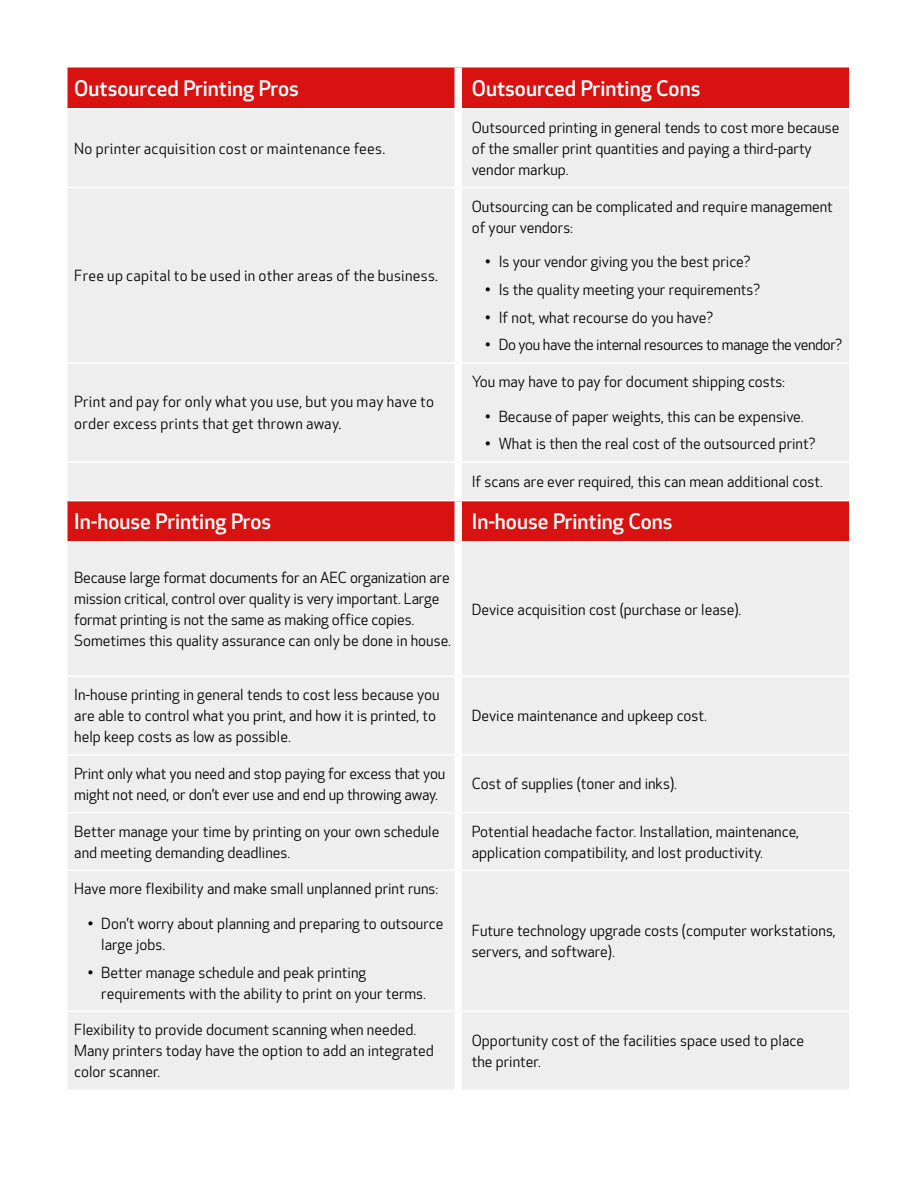
<style>
.page{position:relative;width:918px;height:1188px;background:#fff}
.page>*{position:absolute;margin:0;border:0;box-sizing:border-box;transform-origin:0 0}
.t1{font:500 21px "Optic Sans 301";color:#fff}
.t2{font:15px/21px "Optic Sans 201";color:#000001}
.t3{font:15px/22.5px "Apex New";letter-spacing:.02em;color:#000001}
.t4{font:15px "Optic Sans 201";letter-spacing:-.025em;color:#000001}
</style>
<div class="page">
<div style="left:68px;top:68px;width:781px;height:473px;background:#d81210"></div>
<div style="left:68px;top:110px;width:781px;height:390px;background:#eee"></div>
<div style="left:68px;top:543px;width:781px;height:546px;background:#eee"></div>
<div style="left:454px;top:68px;width:8px;height:40px;background:#fff"></div>
<div style="left:454px;top:110px;width:8px;height:77px;background:#fff"></div>
<div style="left:454px;top:188px;width:8px;height:174px;background:#fff"></div>
<div style="left:454px;top:364px;width:8px;height:97px;background:#fff"></div>
<div style="left:454px;top:463px;width:8px;height:37px;background:#fff"></div>
<div style="left:454px;top:501px;width:8px;height:40px;background:#fff"></div>
<div style="left:454px;top:543px;width:8px;height:132px;background:#fff"></div>
<div style="left:454px;top:677px;width:8px;height:77px;background:#fff"></div>
<div style="left:454px;top:756px;width:8px;height:56px;background:#fff"></div>
<div style="left:454px;top:813px;width:8px;height:57px;background:#fff"></div>
<div style="left:454px;top:871px;width:8px;height:140px;background:#fff"></div>
<div style="left:454px;top:1012px;width:8px;height:77px;background:#fff"></div>
<hr style="left:68px;top:108px;width:390px;height:2px;background:#fff">
<hr style="left:458px;top:108px;width:391px;height:2px;background:#fff">
<hr style="left:68px;top:187px;width:390px;height:1px;background:#fff">
<hr style="left:458px;top:187px;width:391px;height:1px;background:#fff">
<hr style="left:68px;top:362px;width:390px;height:2px;background:#fff">
<hr style="left:458px;top:362px;width:391px;height:2px;background:#fff">
<hr style="left:68px;top:461px;width:390px;height:2px;background:#fff">
<hr style="left:458px;top:461px;width:391px;height:2px;background:#fff">
<hr style="left:68px;top:500px;width:390px;height:1px;background:#fff">
<hr style="left:458px;top:500px;width:391px;height:1px;background:#fff">
<hr style="left:68px;top:675px;width:390px;height:2px;background:#fff">
<hr style="left:458px;top:675px;width:391px;height:2px;background:#fff">
<hr style="left:68px;top:754px;width:390px;height:2px;background:#fff">
<hr style="left:458px;top:754px;width:391px;height:2px;background:#fff">
<hr style="left:68px;top:812px;width:390px;height:1px;background:#fff">
<hr style="left:458px;top:812px;width:391px;height:1px;background:#fff">
<hr style="left:68px;top:870px;width:390px;height:1px;background:#fff">
<hr style="left:458px;top:870px;width:391px;height:1px;background:#fff">
<hr style="left:68px;top:1011px;width:390px;height:1px;background:#fff">
<hr style="left:458px;top:1011px;width:391px;height:1px;background:#fff">
<h1 class="t1" style="left:74px;top:76px;width:226px">Outsourced Printing Pros</h1>
<h1 class="t1" style="left:472px;top:76px;width:230px">Outsourced Printing Cons</h1>
<p class="t3" style="left:74px;top:137px;width:313px">No printer acquisition cost or maintenance fees.</p>
<p class="t3" style="left:74px;top:264px;width:365px">Free up capital to be used in other areas of the business.</p>
<p class="t3" style="left:74px;top:390px;width:361px">Print and pay for only what you use, but you may have to order excess prints that get thrown away.</p>
<p class="t2" style="left:472px;top:117px;width:369px">Outsourced printing in general tends to cost more because of the smaller print quantities and paying a third-party vendor markup.</p>
<p class="t2" style="left:472px;top:196px;width:363px">Outsourcing can be complicated and require management of your vendors:</p>
<p class="t2" style="left:485px;top:252px;width:267px">• Is your vendor giving you the best price?</p>
<p class="t2" style="left:485px;top:279px;width:276px">• Is the quality meeting your requirements?</p>
<p class="t2" style="left:485px;top:307px;width:229px">• If not, what recourse do you have?</p>
<p class="t4" style="left:485px;top:336px;width:359px">• Do you have the internal resources to manage the vendor?</p>
<p class="t2" style="left:472px;top:372px;width:315px">You may have to pay for document shipping costs:</p>
<p class="t2" style="left:485px;top:406px;width:320px">• Because of paper weights, this can be expensive.</p>
<p class="t2" style="left:485px;top:434px;width:332px">• What is then the real cost of the outsourced print?</p>
<p class="t2" style="left:472px;top:472px;width:353px">If scans are ever required, this can mean additional cost.</p>
<h1 class="t1" style="left:74px;top:510px;width:199px">In-house Printing Pros</h1>
<h1 class="t1" style="left:472px;top:510px;width:202px">In-house Printing Cons</h1>
<p class="t2" style="left:74px;top:568px;width:378px">Because large format documents for an AEC organization are mission critical, control over quality is very important. Large format printing is not the same as making office copies.<br>Sometimes this quality assurance can only be done in house.</p>
<p class="t2" style="left:472px;top:599px;width:271px">Device acquisition cost (purchase or lease).</p>
<p class="t2" style="left:74px;top:685px;width:367px">In-house printing in general tends to cost less because you are able to control what you print, and how it is printed, to help keep costs as low as possible.</p>
<p class="t2" style="left:472px;top:706px;width:237px">Device maintenance and upkeep cost.</p>
<p class="t2" style="left:74px;top:763px;width:373px">Print only what you need and stop paying for excess that you might not need, or don’t ever use and end up throwing away.</p>
<p class="t2" style="left:472px;top:774px;width:207px">Cost of supplies (toner and inks).</p>
<p class="t2" style="left:74px;top:821px;width:367px">Better manage your time by printing on your own schedule and meeting demanding deadlines.</p>
<p class="t2" style="left:472px;top:821px;width:329px">Potential headache factor. Installation, maintenance, application compatibility, and lost productivity.</p>
<p class="t2" style="left:74px;top:879px;width:366px">Have more flexibility and make small unplanned print runs:</p>
<p class="t2" style="left:101px;top:913px;width:344px;text-indent:-14px">• Don’t worry about planning and preparing to outsource large jobs.</p>
<p class="t2" style="left:101px;top:962px;width:326px;text-indent:-14px">• Better manage schedule and peak printing requirements with the ability to print on your terms.</p>
<p class="t2" style="left:472px;top:921px;width:366px">Future technology upgrade costs (computer workstations, servers, and software).</p>
<p class="t2" style="left:74px;top:1020px;width:361px">Flexibility to provide document scanning when needed.<br>Many printers today have the option to add an integrated color scanner.</p>
<p class="t2" style="left:472px;top:1030px;width:334px">Opportunity cost of the facilities space used to place the printer.</p>
</div>
